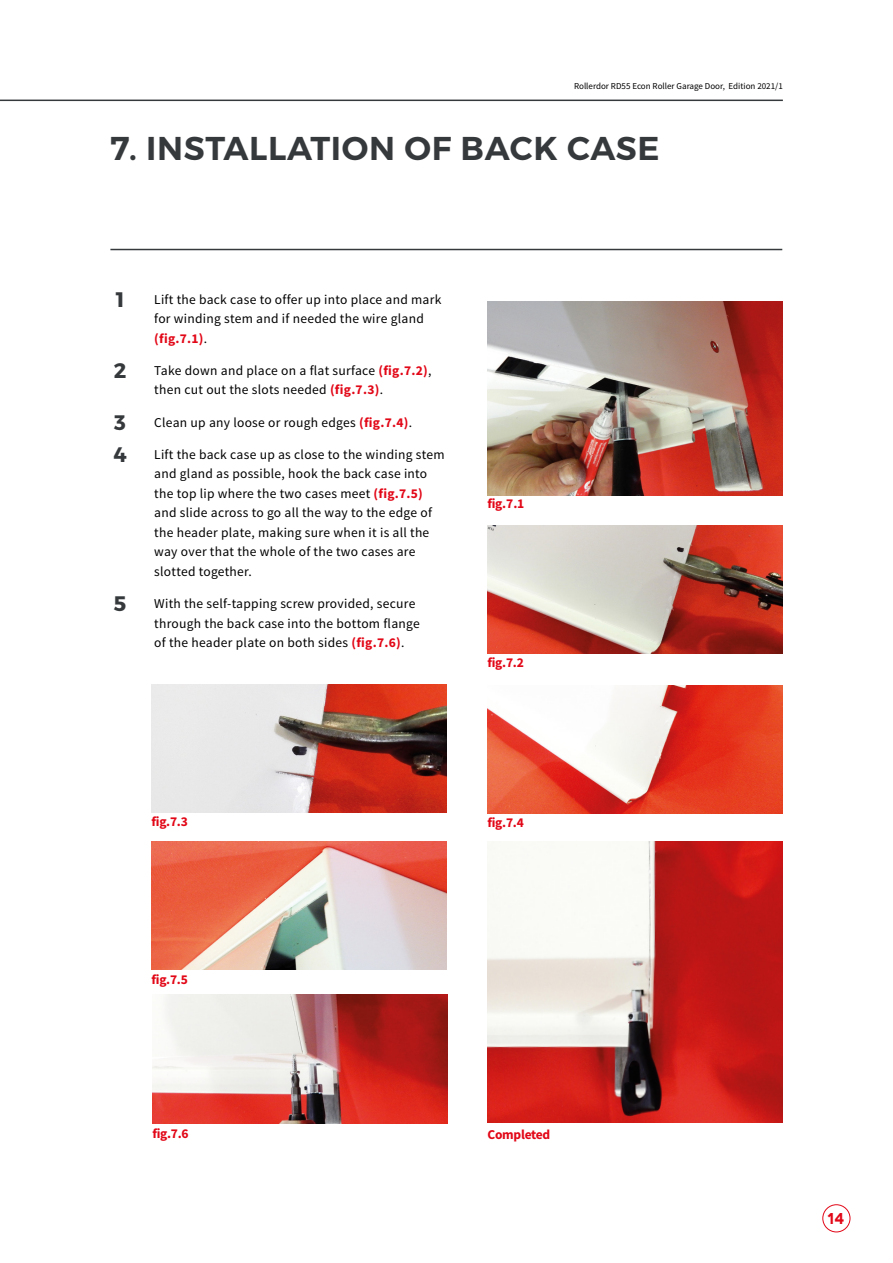
<style>
.page{position:relative;width:893px;height:1263px;background:#fff}
.page>*{position:absolute;margin:0;border:0;box-sizing:border-box;transform-origin:0 0}
.t1{font:600 33px "Montserrat";letter-spacing:.02em;color:#36393c}
.t2{font:700 21px "Montserrat";color:#36393c}
.t3{font:700 15px "nevis";color:#e20717}
.t4{font:13.5px/19.5px "Source Sans Pro";letter-spacing:.02em;color:#000}
.t5{font:700 13.5px "Source Sans Pro";letter-spacing:-.02em;color:#e20717}
.t6{font:9px "Source Sans Pro";color:#000}
.s1{font-weight:700;color:#e20717}
</style>
<div class="page">
<div style="left:822px;top:1204px;width:28px;height:28px;border:1px solid #e20717;border-radius:50%"></div>
<hr style="left:0;top:100px;width:783px;height:1px;background:#36393c">
<hr style="left:110px;top:249px;width:672px;height:1px;background:#36393c">
<img style="left:487px;top:525px;width:296px;height:129px">
<img style="left:152px;top:684px;width:295px;height:128px">
<img style="left:487px;top:301px;width:296px;height:194px">
<img style="left:487px;top:841px;width:296px;height:282px">
<img style="left:487px;top:685px;width:296px;height:128px">
<img style="left:152px;top:994px;width:296px;height:129px">
<img style="left:152px;top:841px;width:295px;height:128px">
<p class="t6" style="left:574px;top:80px;width:210px">Rollerdor RD55 Econ Roller Garage Door, Edition 2021/1</p>
<h1 class="t1" style="left:110px;top:128px;width:551px">7. INSTALLATION OF BACK CASE</h1>
<h2 class="t2" style="left:116px;top:286px;width:10px">1</h2>
<p class="t4" style="left:154px;top:290px;width:289px">Lift the back case to offer up into place and mark for winding stem and if needed the wire gland <span class="s1">(fig.7.1)</span>.</p>
<h2 class="t2" style="left:114px;top:357px;width:14px">2</h2>
<p class="t4" style="left:154px;top:361px;width:279px">Take down and place on a flat surface <span class="s1">(fig.7.2)</span>, then cut out the slots needed <span class="s1">(fig.7.3)</span>.</p>
<h2 class="t2" style="left:114px;top:409px;width:13px">3</h2>
<p class="t4" style="left:154px;top:413px;width:259px">Clean up any loose or rough edges <span class="s1">(fig.7.4)</span>.</p>
<h2 class="t2" style="left:113px;top:441px;width:15px">4</h2>
<p class="t4" style="left:154px;top:445px;width:292px">Lift the back case up as close to the winding stem and gland as possible, hook the back case into the top lip where the two cases meet <span class="s1">(fig.7.5) </span>and slide across to go all the way to the edge of the header plate, making sure when it is all the way over that the whole of the two cases are slotted together.</p>
<h2 class="t2" style="left:114px;top:591px;width:14px">5</h2>
<p class="t4" style="left:154px;top:594px;width:267px">With the self-tapping screw provided, secure through the back case into the bottom flange of the header plate on both sides <span class="s1">(fig.7.6)</span>.</p>
<p class="t5" style="left:487px;top:495px;width:38px">fig.7.1</p>
<p class="t5" style="left:487px;top:654px;width:38px">fig.7.2</p>
<p class="t5" style="left:152px;top:813px;width:38px">fig.7.3</p>
<p class="t5" style="left:152px;top:970px;width:38px">fig.7.5</p>
<p class="t5" style="left:152px;top:1125px;width:38px">fig.7.6</p>
<p class="t5" style="left:487px;top:814px;width:38px">fig.7.4</p>
<p class="t5" style="left:487px;top:1125px;width:64px">Completed</p>
<p class="t3" style="left:827px;top:1210px;width:19px">14</p>
</div>
